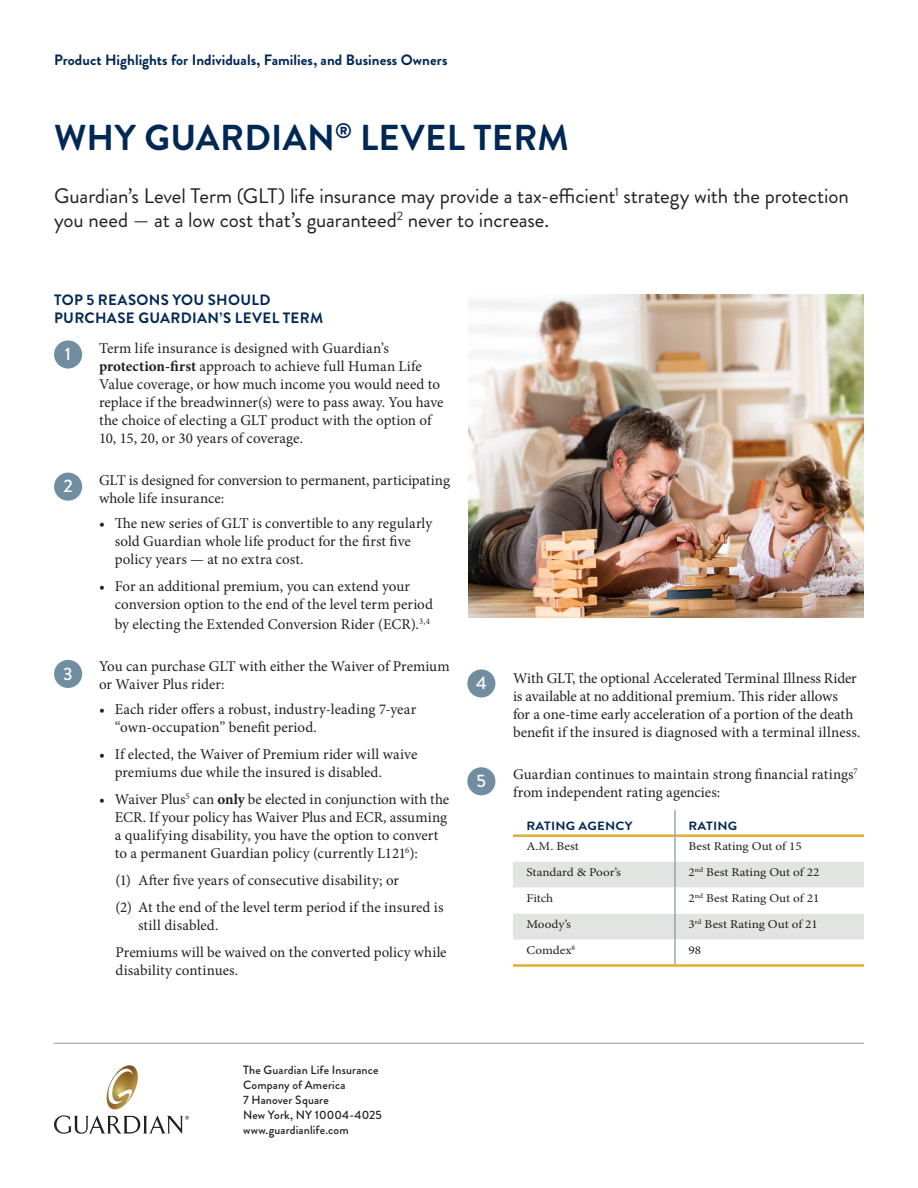
<style>
.page{position:relative;width:918px;height:1188px;background:#fff}
.page>*{position:absolute;margin:0;border:0;box-sizing:border-box;transform-origin:0 0}
.Headline_24_24pt{font:700 36px "Brandon Grotesque";letter-spacing:.01em;color:#002855}
.Body_Headline_10_12p{font:21px/24px "Brandon Grotesque";letter-spacing:-.005em;color:#231f20}
.Body_Copy_10_12pt{font:500 18px "Brandon Grotesque";color:#fff}
.Body_Copy_10_12pt-2{font:15px/18px "Minion Pro";color:#231f20}
._10__I06-Bullet_Body{font:15px/18px "Minion Pro";letter-spacing:.005em;color:#231f20}
.Identifier_10_12pt{font:700 15px "Brandon Grotesque";letter-spacing:.005em;color:#002855}
.Body_Headline_10_12p-2{font:700 15px/18px "Brandon Grotesque";letter-spacing:.025em;color:#002855}
.List_Paragraph{font:12px "Minion Pro";color:#231f20;scale:1.1 1}
.Address_8_10pt{font:500 12px "Brandon Grotesque";letter-spacing:.01em;color:#231f20}
.List_Paragraph-2{font:700 12px "Brandon Grotesque";letter-spacing:.02em;color:#002855;scale:1.1 1}
.s1{font-weight:700}
</style>
<div class="page">
<hr style="left:54px;top:1043px;width:810px;height:1px;background:#959491">
<img style="left:107px;top:1065px;width:31px;height:44px">
<svg style="left:107px;top:1068px;width:26px;height:36px"></svg>
<svg style="left:54px;top:1115px;width:135px;height:19px"></svg>
<svg style="left:513px;top:862px;width:351px;height:78px"></svg>
<hr style="left:513px;top:834px;width:161px;height:3px;background:#e4b037">
<hr style="left:676px;top:834px;width:188px;height:3px;background:#e4b037">
<hr style="left:513px;top:964px;width:162px;height:3px;background:#e4b037">
<hr style="left:675px;top:964px;width:189px;height:3px;background:#e4b037">
<hr style="left:674px;top:810px;width:2px;height:26px;background:#708e9f">
<hr style="left:674px;top:836px;width:2px;height:26px;background:#708e9f">
<hr style="left:674px;top:888px;width:2px;height:26px;background:#708e9f">
<hr style="left:674px;top:914px;width:2px;height:26px;background:#708e9f">
<hr style="left:674px;top:940px;width:2px;height:24px;background:#708e9f">
<hr style="left:674px;top:862px;width:2px;height:26px;background:#708e9f">
<div style="left:54px;top:340px;width:28px;height:29px;background:#708e9f;border-radius:50%"></div>
<div style="left:54px;top:473px;width:28px;height:28px;background:#708e9f;border-radius:50%"></div>
<div style="left:54px;top:660px;width:28px;height:28px;background:#708e9f;border-radius:50%"></div>
<div style="left:467px;top:669px;width:28px;height:29px;background:#708e9f;border-radius:50%"></div>
<div style="left:467px;top:767px;width:28px;height:28px;background:#708e9f;border-radius:50%"></div>
<img style="left:468px;top:294px;width:396px;height:324px">
<p class="Identifier_10_12pt" style="left:54px;top:49px;width:395px">Product Highlights for Individuals, Families, and Business Owners</p>
<p class="Headline_24_24pt" style="left:54px;top:112px;width:516px">WHY GUARDIAN<sup>®</sup> LEVEL TERM</p>
<p class="Body_Headline_10_12p" style="left:54px;top:184px;width:796px">Guardian’s Level Term (GLT) life insurance may provide a tax-efficient<sup>1</sup> strategy with the protection you need — at a low cost that’s guaranteed<sup>2</sup> never to increase.</p>
<p class="Body_Headline_10_12p-2" style="left:54px;top:291px;width:271px">TOP 5 REASONS YOU SHOULD<br>PURCHASE GUARDIAN’S LEVEL TERM</p>
<p class="Body_Copy_10_12pt-2" style="left:99px;top:339px;width:346px">Term life insurance is designed with Guardian’s <span class="s1">protection-first</span> approach to achieve full Human Life Value coverage, or how much income you would need to replace if the breadwinner(s) were to pass away. You have the choice of electing a GLT product with the option of 10, 15, 20, or 30 years of coverage.</p>
<p class="Body_Copy_10_12pt-2" style="left:99px;top:472px;width:353px">GLT is designed for conversion to permanent, participating whole life insurance:</p>
<p class="Body_Copy_10_12pt-2" style="left:115px;top:515px;width:319px;text-indent:-16px">• The new series of GLT is convertible to any regularly sold Guardian whole life product for the first five policy years — at no extra cost.</p>
<p class="Body_Copy_10_12pt-2" style="left:115px;top:578px;width:320px;text-indent:-16px">• For an additional premium, you can extend your conversion option to the end of the level term period</p>
<p class="Body_Copy_10_12pt-2" style="left:115px;top:615px;width:317px">by electing the Extended Conversion Rider (ECR).<sup>3,4</sup></p>
<p class="Body_Copy_10_12pt-2" style="left:99px;top:657px;width:352px">You can purchase GLT with either the Waiver of Premium or Waiver Plus rider:</p>
<p class="Body_Copy_10_12pt-2" style="left:115px;top:700px;width:303px;text-indent:-16px">• Each rider offers a robust, industry-leading 7-year “own-occupation” benefit period.</p>
<p class="Body_Copy_10_12pt-2" style="left:115px;top:745px;width:304px;text-indent:-16px">• If elected, the Waiver of Premium rider will waive premiums due while the insured is disabled.</p>
<p class="Body_Copy_10_12pt-2" style="left:115px;top:790px;width:336px;text-indent:-16px">• Waiver Plus<sup>5</sup> can <span class="s1">only</span> be elected in conjunction with the ECR. If your policy has Waiver Plus and ECR, assuming a qualifying disability, you have the option to convert to a permanent Guardian policy (currently L121<sup>6</sup>):</p>
<p class="_10__I06-Bullet_Body" style="left:116px;top:871px;width:285px">(1) After five years of consecutive disability; or</p>
<p class="_10__I06-Bullet_Body" style="left:138px;top:898px;width:307px;text-indent:-22px">(2) At the end of the level term period if the insured is still disabled.</p>
<p class="_10__I06-Bullet_Body" style="left:116px;top:943px;width:333px">Premiums will be waived on the converted policy while disability continues.</p>
<p class="Body_Copy_10_12pt" style="left:65px;top:342px;width:8px">1</p>
<p class="Body_Copy_10_12pt" style="left:63px;top:474px;width:11px">2</p>
<p class="Body_Copy_10_12pt" style="left:63px;top:661px;width:11px">3</p>
<p class="Body_Copy_10_12pt" style="left:476px;top:671px;width:12px">4</p>
<p class="Body_Copy_10_12pt" style="left:477px;top:768px;width:11px">5</p>
<p class="Body_Copy_10_12pt-2" style="left:513px;top:669px;width:349px">With GLT, the optional Accelerated Terminal Illness Rider is available at no additional premium. This rider allows<br>for a one-time early acceleration of a portion of the death benefit if the insured is diagnosed with a terminal illness.</p>
<p class="Body_Copy_10_12pt-2" style="left:513px;top:766px;width:346px">Guardian continues to maintain strong financial ratings<sup>7 </sup>from independent rating agencies:</p>
<p class="List_Paragraph-2" style="left:527px;top:817px;width:98px">RATING AGENCY</p>
<p class="List_Paragraph-2" style="left:689px;top:817px;width:46px">RATING</p>
<p class="List_Paragraph" style="left:527px;top:839px;width:49px">A.M. Best</p>
<p class="List_Paragraph" style="left:688px;top:839px;width:104px">Best Rating Out of 15</p>
<p class="List_Paragraph" style="left:527px;top:865px;width:87px">Standard &amp; Poor’s</p>
<p class="List_Paragraph" style="left:688px;top:865px;width:120px">2<sup>nd</sup> Best Rating Out of 22</p>
<p class="List_Paragraph" style="left:527px;top:890px;width:26px">Fitch</p>
<p class="List_Paragraph" style="left:688px;top:890px;width:120px">2<sup>nd</sup> Best Rating Out of 21</p>
<p class="List_Paragraph" style="left:527px;top:916px;width:42px">Moody’s</p>
<p class="List_Paragraph" style="left:688px;top:916px;width:119px">3<sup>rd</sup> Best Rating Out of 21</p>
<p class="List_Paragraph" style="left:527px;top:942px;width:46px">Comdex<sup>8</sup></p>
<p class="List_Paragraph" style="left:688px;top:942px;width:13px">98</p>
<p class="Address_8_10pt" style="left:243px;top:1062px;width:137px">The Guardian Life Insurance</p>
<p class="Address_8_10pt" style="left:243px;top:1077px;width:104px">Company of America</p>
<p class="Address_8_10pt" style="left:243px;top:1092px;width:87px">7 Hanover Square</p>
<p class="Address_8_10pt" style="left:243px;top:1107px;width:140px">New York, NY 10004-4025</p>
<p class="Address_8_10pt" style="left:243px;top:1122px;width:107px">www.guardianlife.com</p>
</div>
